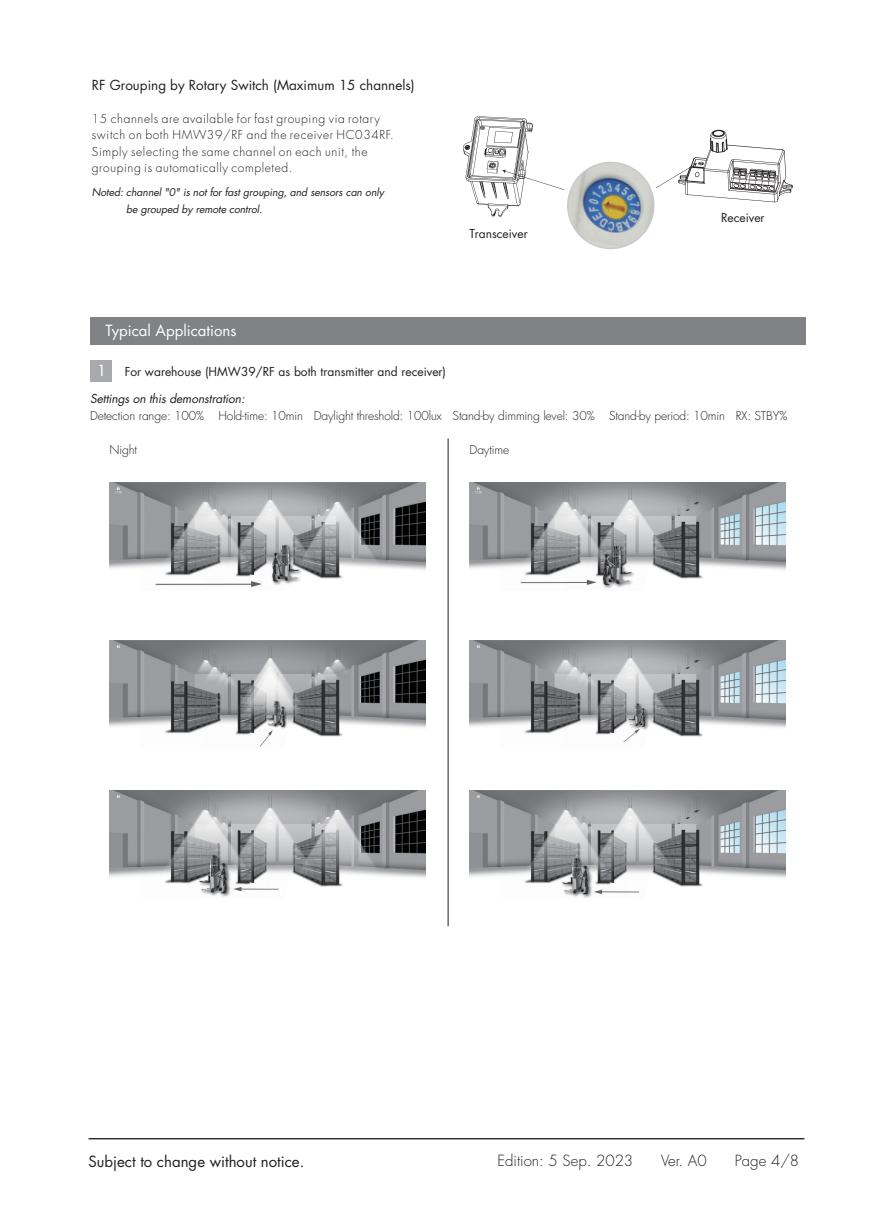
<style>
.page{position:relative;width:893px;height:1212px;background:#fff}
.page>*{position:absolute;margin:0;border:0;box-sizing:border-box;transform-origin:0 0}
.t1{font:300 15px "Futura Std";color:#231f20}
.t2{font:15px "Futura Std";color:#231f20}
.t3{font:15px "Futura Std";color:#fff}
.t4{font:13.5px "Futura Std";color:#231f20}
.t5{font:300 12px/16.5px "Futura Std";letter-spacing:.05em;color:#231f20}
.t6{font:300 12px "Futura Std";letter-spacing:-.01em;color:#231f20}
.t7{font:12px "Futura Std";color:#231f20}
.t8{font:italic 12px "Futura Std";letter-spacing:-.01em;color:#231f20}
.t9{font:italic 10.5px/16.5px "Futura Std";letter-spacing:-.01em;color:#231f20}
.s1{font-family:"Futura LT";font-size:15px;color:#fff}
</style>
<div class="page">
<svg style="left:463px;top:116px;width:330px;height:134px"></svg>
<div style="left:91px;top:317px;width:715px;height:28px;background:#808285"></div>
<div style="left:90px;top:360px;width:22px;height:21px;background:#a8a9ad"></div>
<img style="left:109px;top:483px;width:317px;height:104px">
<img style="left:109px;top:641px;width:317px;height:106px">
<img style="left:109px;top:790px;width:317px;height:107px">
<img style="left:470px;top:483px;width:316px;height:106px">
<img style="left:470px;top:641px;width:316px;height:101px">
<img style="left:470px;top:790px;width:316px;height:108px">
<hr style="left:448px;top:438px;width:1px;height:488px;background:#231f20">
<hr style="left:89px;top:1138px;width:715px;height:1px;background:#231f20">
<p class="t4" style="left:92px;top:76px;width:324px">RF Grouping by Rotary Switch (Maximum 15 channels)</p>
<p class="t5" style="left:92px;top:111px;width:303px">15 channels are available for fast grouping via rotary switch on both HMW39/RF and the receiver HC034RF.<br>Simply selecting the same channel on each unit, the grouping is automatically completed.</p>
<p class="t9" style="left:126px;top:184px;width:259px;text-indent:-34px">Noted: channel "0" is not for fast grouping, and sensors can only be grouped by remote control.</p>
<p class="t7" style="left:470px;top:226px;width:60px">Transceiver</p>
<p class="t7" style="left:721px;top:210px;width:45px">Receiver</p>
<p class="t3" style="left:106px;top:321px;width:132px">Typical Applications</p>
<p class="t7" style="left:97px;top:363px;width:351px"><span class="s1">1</span> For warehouse (HMW39/RF as both transmitter and receiver)</p>
<p class="t8" style="left:90px;top:391px;width:156px">Settings on this demonstration:</p>
<p class="t6" style="left:90px;top:408px;width:699px">Detection range: 100% Hold-time: 10min Daylight threshold: 100lux Stand-by dimming level: 30% Stand-by period: 10min RX: STBY%</p>
<p class="t5" style="left:109px;top:441px;width:29px">Night</p>
<p class="t6" style="left:470px;top:442px;width:41px">Daytime</p>
<p class="t2" style="left:89px;top:1151px;width:217px">Subject to change without notice.</p>
<p class="t1" style="left:498px;top:1152px;width:137px">Edition: 5 Sep. 2023</p>
<p class="t1" style="left:661px;top:1152px;width:47px">Ver. A0</p>
<p class="t1" style="left:735px;top:1152px;width:66px">Page 4/8</p>
</div>
